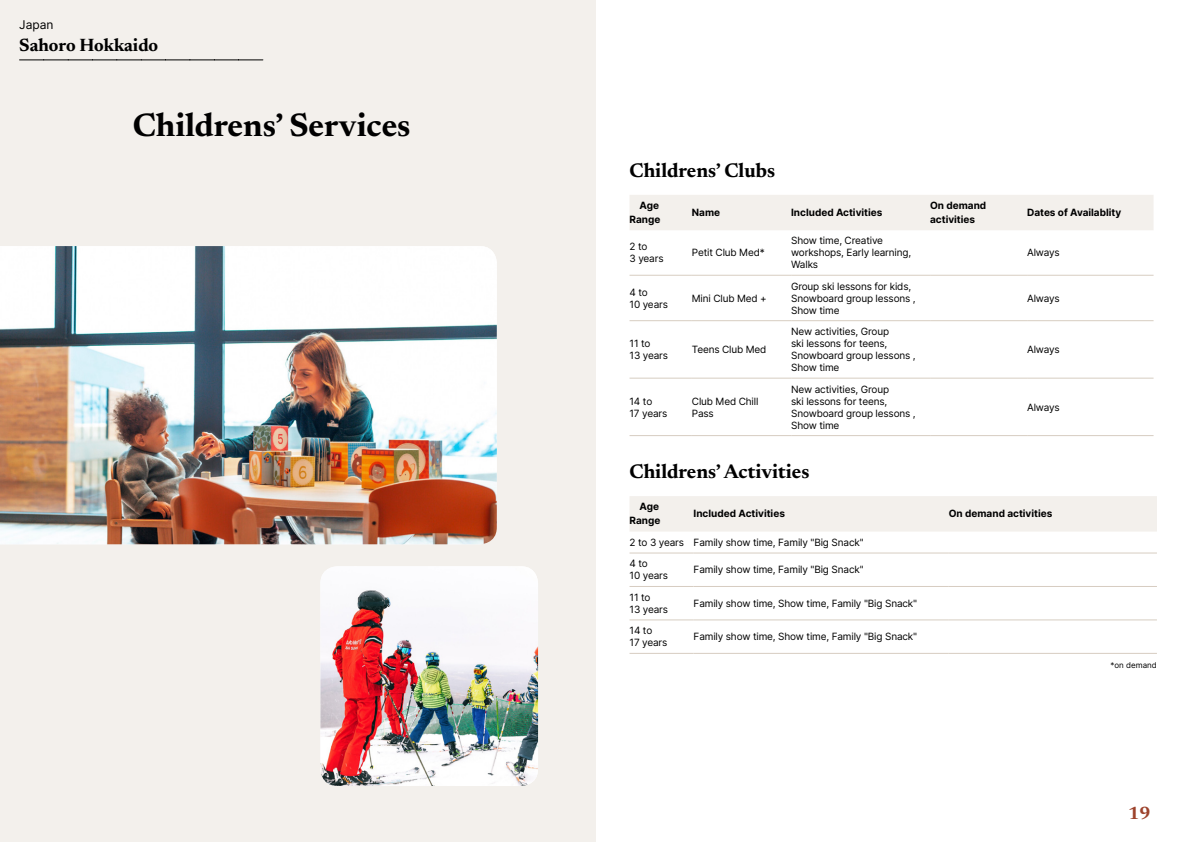
<style>
.page{position:relative;width:1191px;height:842px;background:#fff}
.page>*{position:absolute;margin:0;border:0;box-sizing:border-box;transform-origin:0 0}
.t1{font:700 33px "Newsreader 24 pt";color:#000}
.t2{font:700 20px "Newsreader 24 pt";color:#000}
.t3{font:700 18px "Newsreader 24 pt";color:#000}
.t4{font:700 18px "Newsreader 24 pt";color:#9d432c}
.t5{font:12px "Inter";color:#000}
.t6{font:10px/12px "Inter";letter-spacing:-.015em;color:#000}
.t7{font:700 10px/14px "Inter";color:#000;text-align:right}
.t8{font:8px "Inter";color:#000}
</style>
<div class="page">
<div style="left:0;top:0;width:595px;height:842px;background:#f3f0ec"></div>
<img style="left:0;top:246px;width:497px;height:298px">
<img style="left:320px;top:566px;width:218px;height:220px">
<svg style="left:20px;top:60px;width:243px;height:1px"></svg>
<div style="left:630px;top:195px;width:523px;height:35px;background:#f3f0ec"></div>
<hr style="left:629px;top:275px;width:63px;height:1px;background:#d7cdc1">
<hr style="left:692px;top:275px;width:99px;height:1px;background:#d7cdc1">
<hr style="left:791px;top:275px;width:139px;height:1px;background:#d7cdc1">
<hr style="left:930px;top:275px;width:97px;height:1px;background:#d7cdc1">
<hr style="left:1027px;top:275px;width:126px;height:1px;background:#d7cdc1">
<hr style="left:629px;top:320px;width:63px;height:1px;background:#d7cdc1">
<hr style="left:692px;top:320px;width:99px;height:1px;background:#d7cdc1">
<hr style="left:791px;top:320px;width:139px;height:1px;background:#d7cdc1">
<hr style="left:930px;top:320px;width:97px;height:1px;background:#d7cdc1">
<hr style="left:1027px;top:320px;width:126px;height:1px;background:#d7cdc1">
<hr style="left:629px;top:378px;width:63px;height:1px;background:#d7cdc1">
<hr style="left:692px;top:378px;width:99px;height:1px;background:#d7cdc1">
<hr style="left:791px;top:378px;width:139px;height:1px;background:#d7cdc1">
<hr style="left:930px;top:378px;width:97px;height:1px;background:#d7cdc1">
<hr style="left:1027px;top:378px;width:126px;height:1px;background:#d7cdc1">
<hr style="left:629px;top:435px;width:63px;height:1px;background:#d7cdc1">
<hr style="left:692px;top:435px;width:99px;height:1px;background:#d7cdc1">
<hr style="left:791px;top:435px;width:139px;height:1px;background:#d7cdc1">
<hr style="left:930px;top:435px;width:97px;height:1px;background:#d7cdc1">
<hr style="left:1027px;top:435px;width:126px;height:1px;background:#d7cdc1">
<div style="left:630px;top:496px;width:527px;height:36px;background:#f3f0ec"></div>
<hr style="left:629px;top:552px;width:64px;height:1px;background:#d7cdc1">
<hr style="left:693px;top:552px;width:255px;height:1px;background:#d7cdc1">
<hr style="left:948px;top:552px;width:209px;height:1px;background:#d7cdc1">
<hr style="left:629px;top:586px;width:64px;height:1px;background:#d7cdc1">
<hr style="left:693px;top:586px;width:255px;height:1px;background:#d7cdc1">
<hr style="left:948px;top:586px;width:209px;height:1px;background:#d7cdc1">
<hr style="left:629px;top:619px;width:64px;height:1px;background:#d7cdc1">
<hr style="left:693px;top:619px;width:255px;height:1px;background:#d7cdc1">
<hr style="left:948px;top:619px;width:209px;height:1px;background:#d7cdc1">
<hr style="left:629px;top:653px;width:64px;height:1px;background:#d7cdc1">
<hr style="left:693px;top:653px;width:255px;height:1px;background:#d7cdc1">
<hr style="left:948px;top:653px;width:209px;height:1px;background:#d7cdc1">
<p class="t5" style="left:19px;top:15px;width:36px">Japan</p>
<h3 class="t3" style="left:19px;top:32px;width:140px">Sahoro Hokkaido</h3>
<h1 class="t1" style="left:133px;top:101px;width:279px">Childrens’ Services</h1>
<h2 class="t2" style="left:629px;top:156px;width:147px">Childrens’ Clubs</h2>
<p class="t7" style="left:629px;top:198px;width:32px">Age<br>Range</p>
<p class="t7" style="left:692px;top:205px;width:30px">Name</p>
<p class="t7" style="left:791px;top:205px;width:93px">Included Activities</p>
<p class="t7" style="left:930px;top:198px;width:58px;text-align:left">On demand activities</p>
<p class="t7" style="left:1027px;top:205px;width:96px">Dates of Availablity</p>
<p class="t6" style="left:629px;top:240px;width:36px">2 to<br>3 years</p>
<p class="t6" style="left:692px;top:246px;width:74px">Petit Club Med*</p>
<p class="t6" style="left:791px;top:234px;width:121px">Show time, Creative workshops, Early learning,<br>Walks</p>
<p class="t6" style="left:1027px;top:246px;width:34px">Always</p>
<p class="t6" style="left:629px;top:286px;width:40px">4 to<br>10 years</p>
<p class="t6" style="left:692px;top:292px;width:76px">Mini Club Med +</p>
<p class="t6" style="left:629px;top:337px;width:40px">11 to<br>13 years</p>
<p class="t6" style="left:692px;top:343px;width:76px">Teens Club Med</p>
<p class="t6" style="left:629px;top:395px;width:39px">14 to<br>17 years</p>
<p class="t6" style="left:692px;top:395px;width:68px">Club Med Chill<br>Pass</p>
<p class="t6" style="left:791px;top:280px;width:126px">Group ski lessons for kids,<br>Snowboard group lessons ,<br>Show time</p>
<p class="t6" style="left:791px;top:325px;width:126px">New activities, Group<br>ski lessons for teens,<br>Snowboard group lessons ,<br>Show time</p>
<p class="t6" style="left:791px;top:383px;width:126px">New activities, Group<br>ski lessons for teens,<br>Snowboard group lessons ,<br>Show time</p>
<p class="t6" style="left:1027px;top:292px;width:34px">Always</p>
<p class="t6" style="left:1027px;top:343px;width:34px">Always</p>
<p class="t6" style="left:1027px;top:401px;width:34px">Always</p>
<h2 class="t2" style="left:629px;top:457px;width:181px">Childrens’ Activities</h2>
<p class="t7" style="left:629px;top:500px;width:32px">Age<br>Range</p>
<p class="t7" style="left:693px;top:507px;width:93px">Included Activities</p>
<p class="t7" style="left:948px;top:507px;width:105px">On demand activities</p>
<p class="t6" style="left:629px;top:531px;width:236px;line-height:21.4px">2 to 3 years Family show time, Family "Big Snack"<br>4 to</p>
<p class="t6" style="left:629px;top:569px;width:40px">10 years</p>
<p class="t6" style="left:693px;top:563px;width:172px">Family show time, Family "Big Snack"</p>
<p class="t6" style="left:629px;top:591px;width:40px">11 to<br>13 years</p>
<p class="t6" style="left:693px;top:597px;width:225px">Family show time, Show time, Family "Big Snack"</p>
<p class="t6" style="left:629px;top:624px;width:39px">14 to<br>17 years</p>
<p class="t6" style="left:693px;top:630px;width:225px">Family show time, Show time, Family "Big Snack"</p>
<p class="t8" style="left:1110px;top:659px;width:48px">*on demand</p>
<h3 class="t4" style="left:1128px;top:800px;width:24px">19</h3>
</div>
